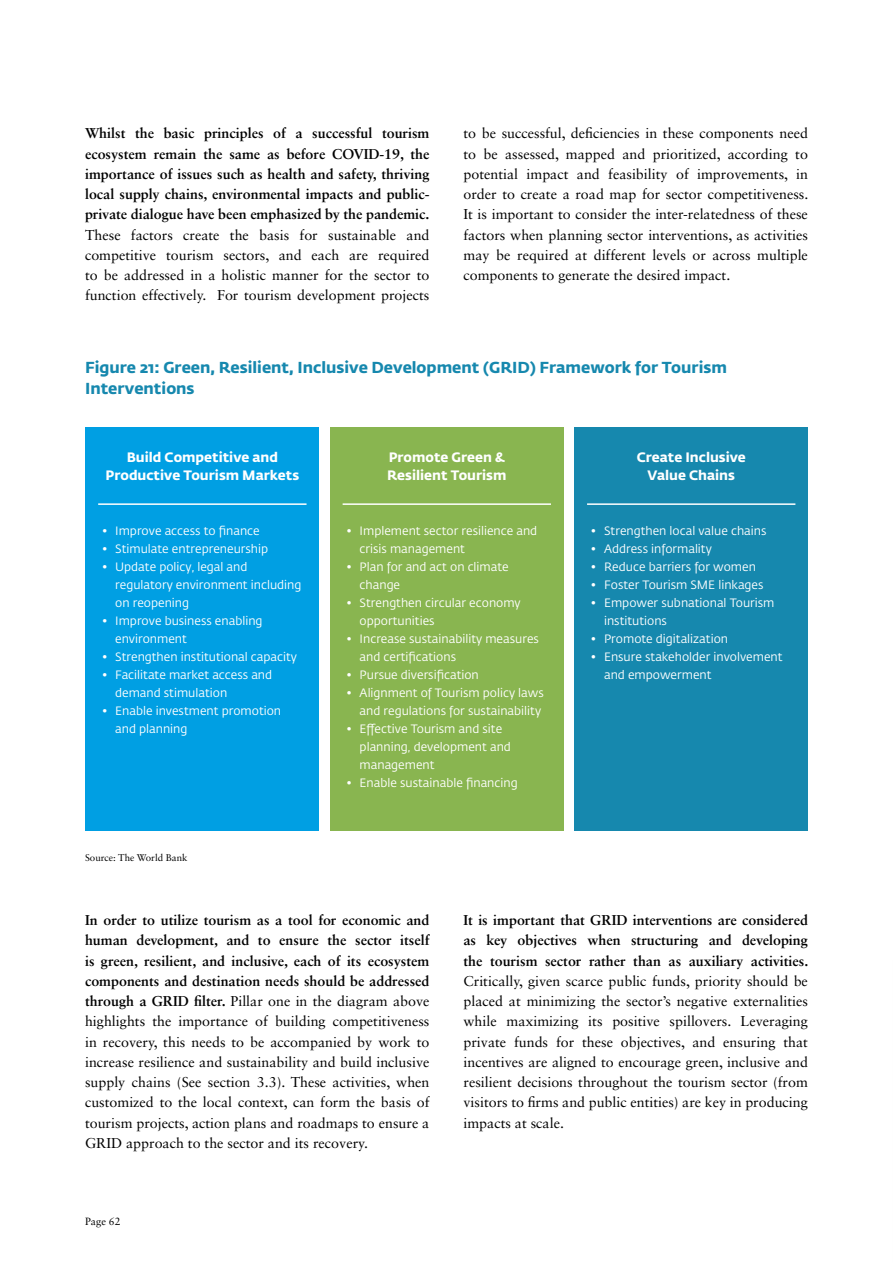
<style>
.page{position:relative;width:893px;height:1263px;background:#fff}
.page>*{position:absolute;margin:0;border:0;box-sizing:border-box;transform-origin:0 0}
.t1{font:700 15.75px/21px "Fedra Sans Std";color:#1688ae}
.t2{font:14.25px/20.2px "Sabon LT Std";color:#000;text-align:justify}
.t3{font:700 14.25px/20.2px "Sabon LT Std";color:#000;text-align:justify}
.t4{font:700 13.5px/18px "Fedra Sans Std";color:#fff;text-align:center}
.t5{font:12px/18px "Fedra Sans Std";color:#fff}
.t6{font:10.5px "Sabon LT Std";color:#000}
.t7{font:9.75px "Sabon LT Std";color:#000}
.s1{font-weight:700}
</style>
<div class="page">
<div style="left:86px;top:428px;width:233px;height:403px;background:#009fe3"></div>
<hr style="left:98px;top:503px;width:209px;height:2px;background:#fff">
<div style="left:330px;top:428px;width:233px;height:403px;background:#89b550"></div>
<hr style="left:343px;top:503px;width:208px;height:2px;background:#fff">
<div style="left:574px;top:428px;width:234px;height:403px;background:#1688ae"></div>
<hr style="left:587px;top:503px;width:208px;height:2px;background:#fff">
<p class="t3" style="left:85px;top:123px;width:346px">Whilst the basic principles of a successful tourism ecosystem remain the same as before COVID-19, the importance of issues such as health and safety, thriving local supply chains, environmental impacts and public&shy;private dialogue have been emphasized by the pandemic.</p>
<p class="t2" style="left:85px;top:224px;width:346px">These factors create the basis for sustainable and competitive tourism sectors, and each are required to be addressed in a holistic manner for the sector to function effectively. For tourism development projects</p>
<p class="t2" style="left:463px;top:123px;width:346px">to be successful, deficiencies in these components need to be assessed, mapped and prioritized, according to potential impact and feasibility of improvements, in order to create a road map for sector competitiveness.<br>It is important to consider the inter-relatedness of these factors when planning sector interventions, as activities may be required at different levels or across multiple components to generate the desired impact.</p>
<p class="t1" style="left:85px;top:357px;width:643px">Figure 21: Green, Resilient, Inclusive Development (GRID) Framework for Tourism<br>Interventions</p>
<p class="t4" style="left:106px;top:448px;width:195px">Build Competitive and<br>Productive Tourism Markets</p>
<p class="t5" style="left:102px;top:522px;width:159px">• Improve access to finance</p>
<p class="t5" style="left:102px;top:540px;width:167px">• Stimulate entrepreneurship</p>
<p class="t5" style="left:115px;top:558px;width:188px;text-indent:-13px">• Update policy, legal and regulatory environment including on reopening</p>
<p class="t5" style="left:115px;top:612px;width:149px;text-indent:-13px">• Improve business enabling environment</p>
<p class="t5" style="left:102px;top:648px;width:196px">• Strengthen institutional capacity</p>
<p class="t5" style="left:115px;top:666px;width:158px;text-indent:-13px">• Facilitate market access and demand stimulation</p>
<p class="t5" style="left:115px;top:702px;width:167px;text-indent:-13px">• Enable investment promotion and planning</p>
<p class="t7" style="left:85px;top:852px;width:104px">Source: The World Bank</p>
<p class="t4" style="left:387px;top:448px;width:121px;text-align:left">Promote Green &amp;<br>Resilient Tourism</p>
<p class="t5" style="left:360px;top:522px;width:179px;text-indent:-13px">• Implement sector resilience and crisis management</p>
<p class="t5" style="left:360px;top:558px;width:151px;text-indent:-13px">• Plan for and act on climate change</p>
<p class="t5" style="left:360px;top:594px;width:163px;text-indent:-13px">• Strengthen circular economy opportunities</p>
<p class="t5" style="left:360px;top:630px;width:181px;text-indent:-13px">• Increase sustainability measures and certifications</p>
<p class="t5" style="left:347px;top:666px;width:133px">• Pursue diversification</p>
<p class="t5" style="left:347px;top:684px;width:198px;text-align:right">• Alignment of Tourism policy laws and regulations for sustainability</p>
<p class="t5" style="left:360px;top:720px;width:153px;text-indent:-13px">• Effective Tourism and site planning, development and management</p>
<p class="t5" style="left:347px;top:774px;width:172px">• Enable sustainable financing</p>
<p class="t4" style="left:637px;top:448px;width:111px">Create Inclusive<br>Value Chains</p>
<p class="t5" style="left:591px;top:522px;width:177px">• Strengthen local value chains</p>
<p class="t5" style="left:591px;top:540px;width:122px">• Address informality</p>
<p class="t5" style="left:591px;top:558px;width:166px">• Reduce barriers for women</p>
<p class="t5" style="left:591px;top:576px;width:174px">• Foster Tourism SME linkages</p>
<p class="t5" style="left:604px;top:594px;width:172px;text-indent:-13px">• Empower subnational Tourism institutions</p>
<p class="t5" style="left:591px;top:630px;width:138px">• Promote digitalization</p>
<p class="t5" style="left:604px;top:648px;width:180px;text-indent:-13px">• Ensure stakeholder involvement and empowerment</p>
<p class="t2" style="left:85px;top:910px;width:346px"><span class="s1">In order to utilize tourism as a tool for economic and human development, and to ensure the sector itself is green, resilient, and inclusive, each of its ecosystem components and destination needs should be addressed through a GRID filter.</span> Pillar one in the diagram above highlights the importance of building competitiveness in recovery, this needs to be accompanied by work to increase resilience and sustainability and build inclusive supply chains (See section 3.3). These activities, when customized to the local context, can form the basis of tourism projects, action plans and roadmaps to ensure a GRID approach to the sector and its recovery.</p>
<p class="t3" style="left:463px;top:910px;width:346px">It is important that GRID interventions are considered as key objectives when structuring and developing the tourism sector rather than as auxiliary activities.</p>
<p class="t2" style="left:463px;top:971px;width:346px">Critically, given scarce public funds, priority should be placed at minimizing the sector’s negative externalities while maximizing its positive spillovers. Leveraging private funds for these objectives, and ensuring that incentives are aligned to encourage green, inclusive and resilient decisions throughout the tourism sector (from visitors to firms and public entities) are key in producing impacts at scale.</p>
<p class="t6" style="left:85px;top:1215px;width:37px">Page 62</p>
</div>
